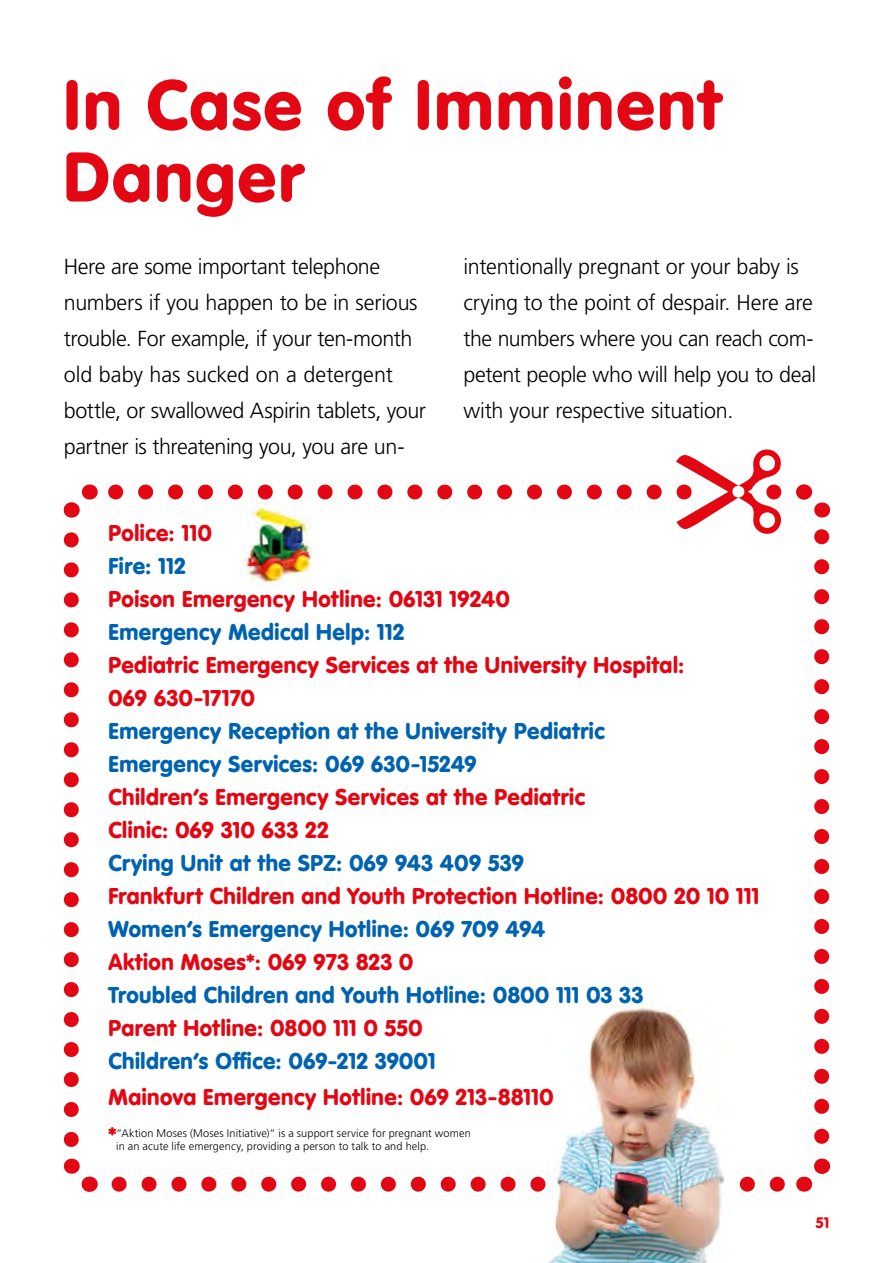
<style>
.page{position:relative;width:893px;height:1263px;background:#fff}
.page>*{position:absolute;margin:0;border:0;box-sizing:border-box;transform-origin:0 0}
.t1{font:900 69px/72px "VAG Rounded LT Pro";letter-spacing:.04em;color:#e30613}
.t2{font:900 22.5px/33px "VAG Rounded LT Pro";letter-spacing:.025em;color:#e30613}
.t3{font:900 22.5px/33px "VAG Rounded LT Pro";letter-spacing:.025em;color:#0063af}
.t4{font:300 21.75px/36px "Frutiger LT Pro";letter-spacing:-.015em;color:#000}
.t5{font:900 15px "VAG Rounded LT Pro";color:#e30613}
.t6{font:300 11.1px/13.5px "Frutiger LT Pro";letter-spacing:.01em;color:#000}
.s1{font-family:"VAG Rounded LT Pro";font-weight:900;font-size:22.2px;color:#e30613}
</style>
<div class="page">
<img style="left:240px;top:534px;width:73px;height:49px">
<svg style="left:64px;top:540px;width:15px;height:607px"></svg>
<svg style="left:119px;top:1177px;width:666px;height:15px"></svg>
<svg style="left:814px;top:529px;width:15px;height:607px"></svg>
<svg style="left:63px;top:1158px;width:35px;height:34px"></svg>
<svg style="left:796px;top:1158px;width:35px;height:34px"></svg>
<svg style="left:796px;top:484px;width:35px;height:34px"></svg>
<svg style="left:63px;top:484px;width:34px;height:34px"></svg>
<img style="left:527px;top:1008px;width:202px;height:255px">
<svg style="left:108px;top:484px;width:673px;height:50px"></svg>
<h1 class="t1" style="left:64px;top:69px;width:659px">In Case of Imminent<br>Danger</h1>
<p class="t4" style="left:64px;top:248px;width:364px">Here are some important telephone numbers if you happen to be in serious trouble. For example, if your ten-month old baby has sucked on a detergent bottle, or swallowed Aspirin tablets, your partner is threatening you, you are un-</p>
<p class="t4" style="left:463px;top:248px;width:354px">intentionally pregnant or your baby is crying to the point of despair. Here are the numbers where you can reach com&shy;petent people who will help you to deal with your respective situation.</p>
<p class="t2" style="left:108px;top:516px;width:105px">Police: 110</p>
<p class="t3" style="left:108px;top:549px;width:79px">Fire: 112</p>
<p class="t2" style="left:108px;top:582px;width:403px">Poison Emergency Hotline: 06131 19240</p>
<p class="t3" style="left:108px;top:615px;width:297px">Emergency Medical Help: 112</p>
<p class="t2" style="left:108px;top:648px;width:577px">Pediatric Emergency Services at the University Hospital:<br>069 630-17170</p>
<p class="t3" style="left:108px;top:714px;width:498px">Emergency Reception at the University Pediatric<br>Emergency Services: 069 630-15249</p>
<p class="t2" style="left:108px;top:780px;width:478px">Children’s Emergency Services at the Pediatric<br>Clinic: 069 310 633 22</p>
<p class="t3" style="left:108px;top:846px;width:417px">Crying Unit at the SPZ: 069 943 409 539</p>
<p class="t2" style="left:108px;top:879px;width:652px">Frankfurt Children and Youth Protection Hotline: 0800 20 10 111</p>
<p class="t3" style="left:108px;top:912px;width:438px">Women’s Emergency Hotline: 069 709 494</p>
<p class="t2" style="left:108px;top:945px;width:306px">Aktion Moses*: 069 973 823 0</p>
<p class="t3" style="left:108px;top:978px;width:536px">Troubled Children and Youth Hotline: 0800 111 03 33</p>
<p class="t2" style="left:108px;top:1011px;width:316px">Parent Hotline: 0800 111 0 550</p>
<p class="t3" style="left:108px;top:1044px;width:328px">Children’s Office: 069-212 39001</p>
<p class="t2" style="left:108px;top:1080px;width:447px">Mainova Emergency Hotline: 069 213-88110</p>
<p class="t6" style="left:116px;top:1126px;width:356px;text-indent:-8px"><span class="s1">*</span>“Aktion Moses (Moses Initiative)“ is a support service for pregnant women in an acute life emergency, providing a person to talk to and help.</p>
<p class="t5" style="left:816px;top:1213px;width:15px">51</p>
</div>
